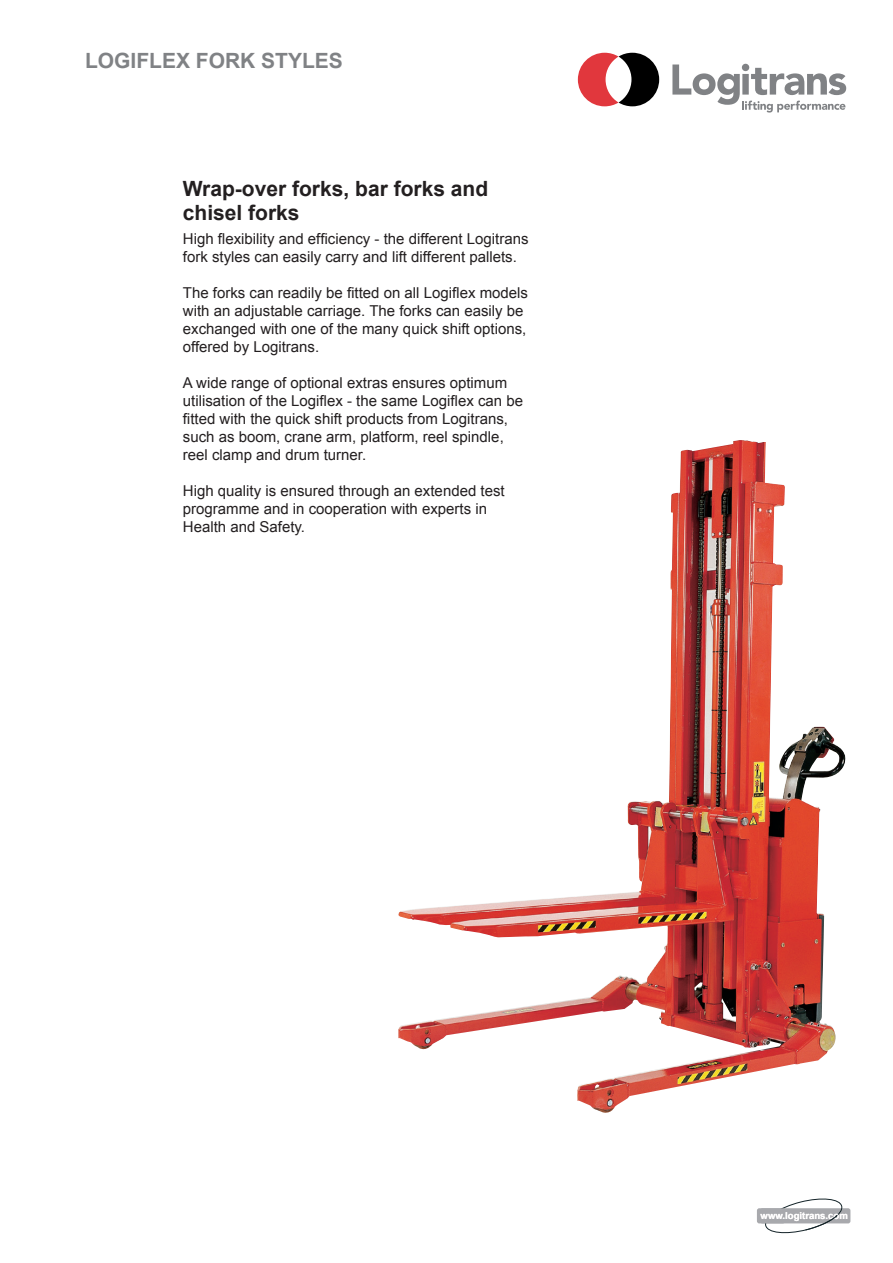
<style>
.page{position:relative;width:893px;height:1263px;background:#fff}
.page>*{position:absolute;margin:0;border:0;box-sizing:border-box;transform-origin:0 0}
.t1{font:700 21px/24px "Arial";color:#231f20}
.t2{font:700 21px "Arial";color:#808285}
.t3{font:15px/18px "Arial";color:#231f20}
.t4{font:700 9.6px "Arial";color:#fffefe}
</style>
<div class="page">
<div style="left:757px;top:1208px;width:93px;height:15px;background:#a8a9ad;border-radius:2px"></div>
<svg style="left:764px;top:1198px;width:79px;height:35px"></svg>
<svg style="left:672px;top:64px;width:174px;height:49px"></svg>
<svg style="left:578px;top:53px;width:81px;height:53px"></svg>
<img style="left:398px;top:440px;width:448px;height:673px">
<p class="t2" style="left:85px;top:47px;width:259px">LOGIFLEX FORK STYLES</p>
<p class="t1" style="left:183px;top:177px;width:307px">Wrap-over forks, bar forks and chisel forks</p>
<p class="t3" style="left:183px;top:230px;width:347px">High flexibility and efficiency - the different Logitrans fork styles can easily carry and lift different pallets.</p>
<p class="t3" style="left:183px;top:284px;width:347px">The forks can readily be fitted on all Logiflex models with an adjustable carriage. The forks can easily be exchanged with one of the many quick shift options, offered by Logitrans.</p>
<p class="t3" style="left:183px;top:374px;width:342px">A wide range of optional extras ensures optimum utilisation of the Logiflex - the same Logiflex can be fitted with the quick shift products from Logitrans, such as boom, crane arm, platform, reel spindle, reel clamp and drum turner.</p>
<p class="t3" style="left:183px;top:482px;width:323px">High quality is ensured through an extended test programme and in cooperation with experts in<br>Health and Safety.</p>
<p class="t4" style="left:761px;top:1209px;width:89px">www.logitrans.com</p>
</div>
